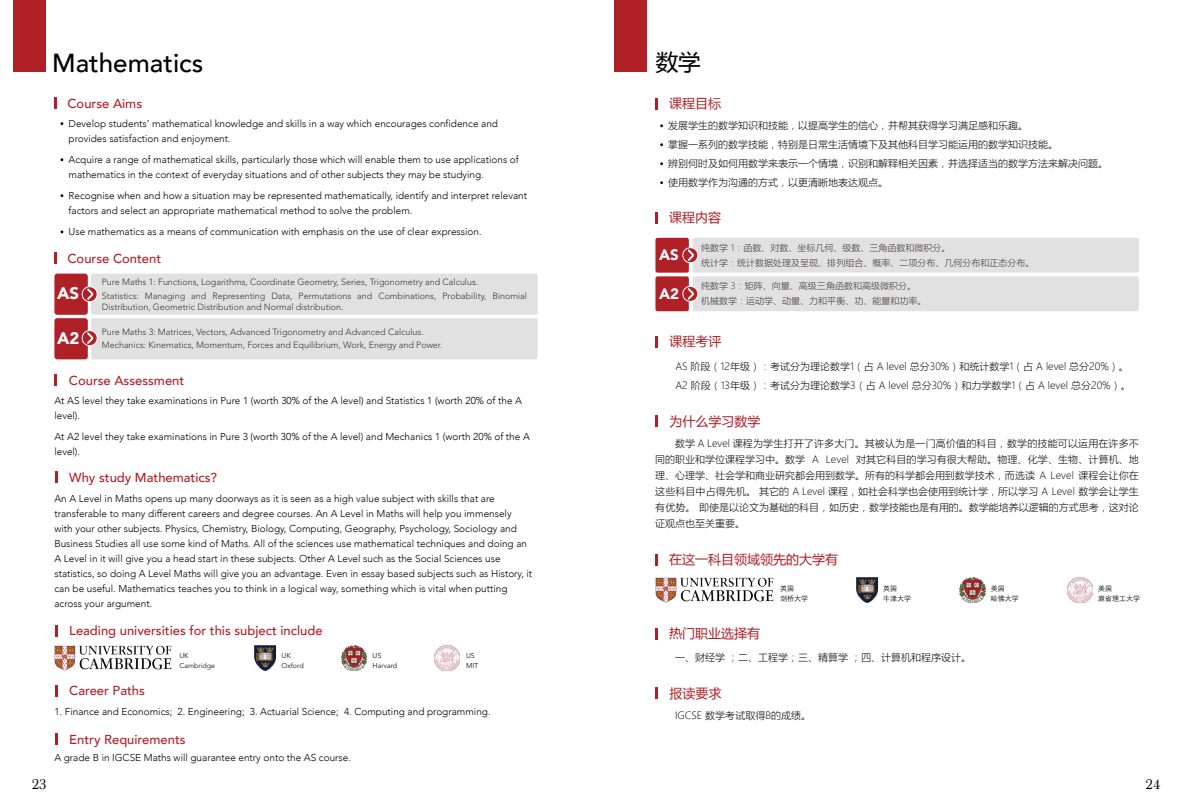
<style>
.page{position:relative;width:1191px;height:808px;background:#fff}
.page>*{position:absolute;margin:0;border:0;box-sizing:border-box;transform-origin:0 0}
.t1{font:500 26px "Avenir";color:#040000}
.t2{font:22.5px "Microsoft Ya Hei UI";color:#040000}
.t3{font:900 16.7px "Avenir LT Std";color:#fff}
.t4{font:15px "Baskerville Com";color:#040000}
.t5{font:900 15px "Avenir LT Std";color:#fff}
.t6{font:500 13px "Avenir";color:#b02027}
.t7{font:13px "Microsoft Ya Hei UI";color:#b02027}
.t8{font:300 10px/15px "Avenir";color:#040000}
.t9{font:10px/16px "Microsoft Ya Hei UI Light";color:#040000}
.t10{font:300 9px/14px "Avenir LT Std";letter-spacing:-.005em;color:#3e3935}
.t11{font:9px/15px "Microsoft Ya Hei UI Light";color:#3e3935}
.t12{font:300 7.1px/9.9px "Avenir LT Std";color:#040000}
.t13{font:300 7px/10px "ST Heiti SC";color:#040000}
</style>
<div class="page">
<svg style="left:55px;top:733px;width:3px;height:11px"></svg>
<svg style="left:55px;top:685px;width:3px;height:11px"></svg>
<svg style="left:55px;top:471px;width:3px;height:12px"></svg>
<svg style="left:54px;top:374px;width:3px;height:11px"></svg>
<svg style="left:54px;top:97px;width:3px;height:12px"></svg>
<svg style="left:54px;top:252px;width:3px;height:11px"></svg>
<div style="left:54px;top:274px;width:34px;height:41px;background:#b02027;border-radius:3px"></div>
<div style="left:91px;top:274px;width:446px;height:41px;background:#e1e1e2;border-radius:2px"></div>
<div style="left:91px;top:318px;width:446px;height:41px;background:#e1e1e2;border-radius:2px"></div>
<div style="left:54px;top:318px;width:34px;height:41px;background:#b02027;border-radius:3px"></div>
<svg style="left:81px;top:329px;width:17px;height:18px"></svg>
<svg style="left:81px;top:285px;width:17px;height:18px"></svg>
<svg style="left:655px;top:337px;width:3px;height:11px"></svg>
<svg style="left:655px;top:415px;width:3px;height:12px"></svg>
<svg style="left:655px;top:687px;width:3px;height:11px"></svg>
<svg style="left:655px;top:98px;width:3px;height:12px"></svg>
<svg style="left:655px;top:554px;width:3px;height:11px"></svg>
<img style="left:857px;top:578px;width:21px;height:25px">
<img style="left:959px;top:578px;width:26px;height:25px">
<img style="left:1067px;top:578px;width:25px;height:25px">
<img style="left:655px;top:578px;width:118px;height:25px">
<svg style="left:655px;top:628px;width:3px;height:11px"></svg>
<svg style="left:655px;top:213px;width:3px;height:11px"></svg>
<div style="left:655px;top:276px;width:34px;height:35px;background:#b02027;border-radius:2px"></div>
<div style="left:692px;top:276px;width:446px;height:35px;background:#e1e1e2;border-radius:2px"></div>
<div style="left:655px;top:238px;width:34px;height:35px;background:#b02027;border-radius:2px"></div>
<div style="left:692px;top:238px;width:446px;height:35px;background:#e1e1e2;border-radius:2px"></div>
<svg style="left:682px;top:246px;width:17px;height:18px"></svg>
<svg style="left:682px;top:285px;width:17px;height:18px"></svg>
<div style="left:13px;top:0;width:33px;height:72px;background:#b02027"></div>
<div style="left:614px;top:0;width:33px;height:72px;background:#b02027"></div>
<svg style="left:55px;top:625px;width:3px;height:12px"></svg>
<img style="left:54px;top:645px;width:118px;height:25px">
<img style="left:254px;top:645px;width:21px;height:25px">
<img style="left:341px;top:645px;width:26px;height:25px">
<img style="left:434px;top:645px;width:25px;height:25px">
<h1 class="t1" style="left:52px;top:41px;width:153px">Mathematics</h1>
<h2 class="t2" style="left:656px;top:47px;width:46px">数学</h2>
<h3 class="t6" style="left:67px;top:92px;width:76px">Course Aims</h3>
<p class="t8" style="left:69px;top:116px;width:431px">Develop students’ mathematical knowledge and skills in a way which encourages confidence and provides satisfaction and enjoyment.</p>
<p class="t8" style="left:69px;top:152px;width:452px">Acquire a range of mathematical skills, particularly those which will enable them to use applications of mathematics in the context of everyday situations and of other subjects they may be studying.</p>
<p class="t8" style="left:69px;top:188px;width:460px">Recognise when and how a situation may be represented mathematically, identify and interpret relevant factors and select an appropriate mathematical method to solve the problem.</p>
<p class="t8" style="left:69px;top:224px;width:414px">Use mathematics as a means of communication with emphasis on the use of clear expression.</p>
<h3 class="t6" style="left:67px;top:247px;width:95px">Course Content</h3>
<h3 class="t3" style="left:57px;top:283px;width:24px">AS</h3>
<p class="t10" style="left:102px;top:274px;width:427px">Pure Maths 1: Functions, Logarithms, Coordinate Geometry, Series, Trigonometry and Calculus.<br>Statistics: Managing and Representing Data, Permutations and Combinations, Probability, Binomial</p>
<p class="t10" style="left:102px;top:299px;width:243px">Distribution, Geometric Distribution and Normal distribution.</p>
<p class="t10" style="left:102px;top:325px;width:323px">Pure Maths 3: Matrices, Vectors, Advanced Trigonometry and Advanced Calculus.</p>
<h3 class="t3" style="left:57px;top:328px;width:24px">A2</h3>
<p class="t10" style="left:102px;top:338px;width:342px">Mechanics: Kinematics, Momentum, Forces and Equilibrium, Work, Energy and Power.</p>
<h3 class="t6" style="left:69px;top:369px;width:117px">Course Assessment</h3>
<p class="t8" style="left:54px;top:393px;width:469px">At AS level they take examinations in Pure 1 (worth 30% of the A level) and Statistics 1 (worth 20% of the A level).</p>
<p class="t8" style="left:54px;top:429px;width:477px">At A2 level they take examinations in Pure 3 (worth 30% of the A level) and Mechanics 1 (worth 20% of the A level).</p>
<h3 class="t6" style="left:69px;top:466px;width:149px">Why study Mathematics?</h3>
<p class="t8" style="left:54px;top:491px;width:479px">An A Level in Maths opens up many doorways as it is seen as a high value subject with skills that are transferable to many different careers and degree courses. An A Level in Maths will help you immensely with your other subjects. Physics, Chemistry, Biology, Computing, Geography, Psychology, Sociology and Business Studies all use some kind of Maths. All of the sciences use mathematical techniques and doing an A Level in it will give you a head start in these subjects. Other A Level such as the Social Sciences use statistics, so doing A Level Maths will give you an advantage. Even in essay based subjects such as History, it can be useful. Mathematics teaches you to think in a logical way, something which is vital when putting across your argument.</p>
<h3 class="t6" style="left:69px;top:619px;width:255px">Leading universities for this subject include</h3>
<p class="t12" style="left:179px;top:651px;width:37px">UK<br>Cambridge</p>
<p class="t12" style="left:282px;top:651px;width:24px">UK<br>Oxford</p>
<p class="t12" style="left:372px;top:651px;width:26px">US<br>Harvard</p>
<p class="t12" style="left:466px;top:651px;width:14px">US<br>MIT</p>
<h3 class="t6" style="left:69px;top:679px;width:77px">Career Paths</h3>
<p class="t8" style="left:54px;top:704px;width:438px">1. Finance and Economics; 2. Engineering; 3. Actuarial Science; 4. Computing and programming.</p>
<h3 class="t6" style="left:69px;top:728px;width:118px">Entry Requirements</h3>
<p class="t8" style="left:54px;top:750px;width:298px">A grade B in IGCSE Maths will guarantee entry onto the AS course.</p>
<h3 class="t7" style="left:669px;top:94px;width:53px">课程目标</h3>
<p class="t9" style="left:668px;top:116px;width:441px;line-height:19px">发展学生的数学知识和技能，以提高学生的信心，并帮其获得学习满足感和乐趣。<br>掌握一系列的数学技能，特别是日常生活情境下及其他科目学习能运用的数学知识技能。<br>辨别何时及如何用数学来表示一个情境，识别和解释相关因素，并选择适当的数学方法来解决问题。使用数学作为沟通的方式，以更清晰地表达观点。</p>
<h3 class="t7" style="left:669px;top:209px;width:53px">课程内容</h3>
<h3 class="t5" style="left:659px;top:246px;width:21px">AS</h3>
<p class="t11" style="left:701px;top:240px;width:334px">纯数学 1：函数、对数、坐标几何、级数、三角函数和微积分。<br>统计学：统计数据处理及呈现、排列组合、概率、二项分布、几何分布和正态分布。</p>
<h3 class="t5" style="left:659px;top:284px;width:21px">A2</h3>
<p class="t11" style="left:701px;top:278px;width:226px">纯数学 3：矩阵、向量、高级三角函数和高级微积分。机械数学：运动学、动量、力和平衡、功、能量和功率。</p>
<h3 class="t7" style="left:669px;top:333px;width:53px">课程考评</h3>
<p class="t9" style="left:675px;top:356px;width:457px;line-height:19px">AS 阶段（12年级）：考试分为理论数学1（占 A level 总分30%）和统计数学1（占 A level 总分20%）。<br>A2 阶段（13年级）：考试分为理论数学3（占 A level 总分30%）和力学数学1（占 A level 总分20%）。</p>
<h3 class="t7" style="left:669px;top:412px;width:92px">为什么学习数学</h3>
<p class="t9" style="left:655px;top:435px;width:485px;text-align:justify;text-indent:20px">数学 A Level 课程为学生打开了许多大门。其被认为是一门高价值的科目，数学的技能可以运用在许多不同的职业和学位课程学习中。数学 A Level 对其它科目的学习有很大帮助。物理、化学、生物、计算机、地理、心理学、社会学和商业研究都会用到数学。所有的科学都会用到数学技术，而选读 A Level 课程会让你在这些科目中占得先机。 其它的 A Level 课程，如社会科学也会使用到统计学，所以学习 A Level 数学会让学生有优势。 即使是以论文为基础的科目，如历史，数学技能也是有用的。数学能培养以逻辑的方式思考，这对论证观点也至关重要。</p>
<h3 class="t7" style="left:669px;top:550px;width:170px">在这一科目领域领先的大学有</h3>
<h3 class="t7" style="left:669px;top:624px;width:92px">热门职业选择有</h3>
<p class="t13" style="left:780px;top:582px;width:29px">英国<br>剑桥大学</p>
<p class="t13" style="left:883px;top:582px;width:29px">英国<br>牛津大学</p>
<p class="t13" style="left:990px;top:582px;width:29px">美国<br>哈佛大学</p>
<p class="t13" style="left:1098px;top:582px;width:43px">美国<br>麻省理工大学</p>
<p class="t9" style="left:675px;top:649px;width:297px">一、财经学 ；二、工程学；三、精算学 ；四、计算机和程序设计。</p>
<h3 class="t7" style="left:669px;top:684px;width:53px">报读要求</h3>
<p class="t9" style="left:675px;top:708px;width:137px">IGCSE 数学考试取得B的成绩。</p>
<h3 class="t4" style="left:32px;top:775px;width:16px">23</h3>
<h3 class="t4" style="left:1145px;top:775px;width:17px">24</h3>
</div>
